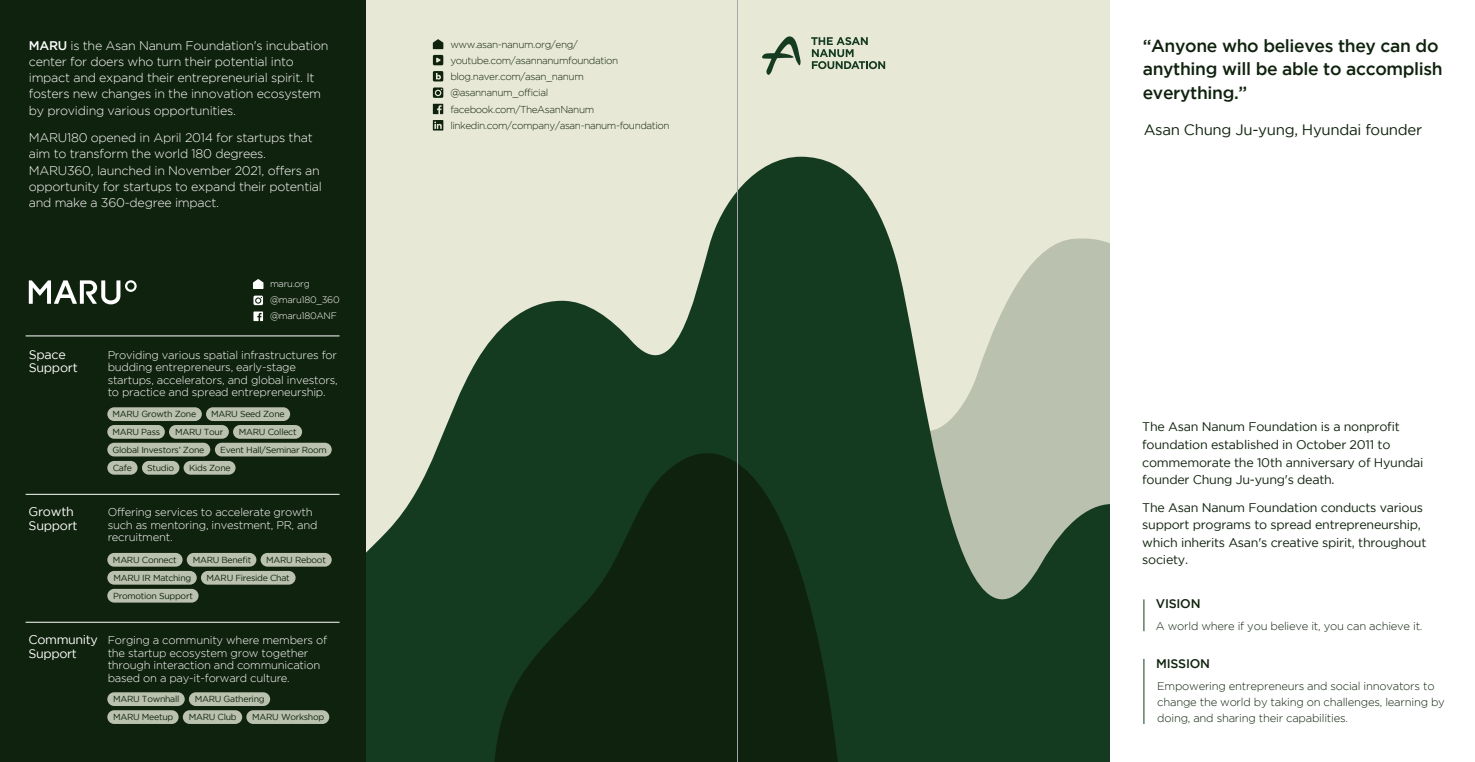
<style>
.page{position:relative;width:1475px;height:762px;background:#fff}
.page>*{position:absolute;margin:0;border:0;box-sizing:border-box;transform-origin:0 0}
.t1{font:500 17.5px/23.8px "Gotham";letter-spacing:-.02em;color:#0f220d}
.t2{font:15px "Gotham";letter-spacing:-.02em;color:#0f220d}
.t3{font:300 12.5px/16.2px "Gotham";letter-spacing:-.02em;color:#fff}
.t4{font:12.5px/17.5px "Gotham";letter-spacing:-.02em;color:#0f220d}
.t5{font:12.5px/13.8px "Gotham";letter-spacing:-.02em;color:#fff}
.t6{font:500 12.5px "Gotham";letter-spacing:-.02em;color:#0f220d}
.t7{font:300 11.25px/12.5px "Gotham";letter-spacing:-.02em;color:#fff}
.t8{font:300 11.25px/16.2px "Gotham";letter-spacing:-.02em;color:#0f220d}
.t9{font:300 10px/16.2px "Gotham";letter-spacing:-.04em;color:#0f220d}
.t10{font:300 9.38px/16.2px "Gotham";letter-spacing:-.03em;color:#fff}
.t11{font:8.75px/18px "Gotham";letter-spacing:-.03em;color:#0f220d}
.s1{font-weight:500}
</style>
<div class="page">
<div style="left:365px;top:0;width:744px;height:762px;background:#e8e8d7"></div>
<svg style="left:365px;top:157px;width:744px;height:605px;fill:#143b20"></svg>
<svg style="left:492px;top:453px;width:348px;height:309px;background:#102a13"></svg>
<hr style="left:1143px;top:659px;width:1px;height:65px;background:#143b20">
<hr style="left:1143px;top:599px;width:1px;height:32px;background:#143b20">
<div style="left:0;top:0;width:365px;height:762px;background:#0f220d"></div>
<svg style="left:762px;top:36px;width:38px;height:39px"></svg>
<svg style="left:811px;top:37px;width:74px;height:32px"></svg>
<hr style="left:737px;top:0;width:1px;height:762px;background:#a5a7a9">
<div style="left:107px;top:407px;width:95px;height:14px;background:#bac1af;border-radius:7px"></div>
<div style="left:206px;top:407px;width:84px;height:14px;background:#bac1af;border-radius:7px"></div>
<div style="left:107px;top:443px;width:103px;height:13px;background:#bac1af;border-radius:7px"></div>
<div style="left:215px;top:443px;width:117px;height:13px;background:#bac1af;border-radius:7px"></div>
<svg style="left:29px;top:280px;width:108px;height:24px"></svg>
<hr style="left:26px;top:622px;width:313px;height:1px;background:#fff">
<hr style="left:26px;top:336px;width:313px;height:1px;background:#fff">
<hr style="left:26px;top:494px;width:313px;height:1px;background:#fff">
<svg style="left:253px;top:311px;width:10px;height:10px"></svg>
<svg style="left:253px;top:279px;width:10px;height:10px"></svg>
<div style="left:253px;top:296px;width:10px;height:9px;background:#fff;border-radius:2px"></div>
<svg style="left:255px;top:297px;width:7px;height:7px"></svg>
<div style="left:169px;top:425px;width:60px;height:14px;background:#bac1af;border-radius:7px"></div>
<div style="left:233px;top:425px;width:69px;height:14px;background:#bac1af;border-radius:7px"></div>
<div style="left:107px;top:553px;width:75px;height:14px;background:#bac1af;border-radius:7px"></div>
<div style="left:107px;top:571px;width:90px;height:14px;background:#bac1af;border-radius:7px"></div>
<div style="left:107px;top:589px;width:91px;height:13px;background:#bac1af;border-radius:7px"></div>
<div style="left:201px;top:571px;width:94px;height:14px;background:#bac1af;border-radius:7px"></div>
<div style="left:187px;top:553px;width:69px;height:14px;background:#bac1af;border-radius:7px"></div>
<div style="left:260px;top:553px;width:71px;height:14px;background:#bac1af;border-radius:7px"></div>
<div style="left:107px;top:692px;width:78px;height:14px;background:#bac1af;border-radius:7px"></div>
<div style="left:189px;top:692px;width:81px;height:14px;background:#bac1af;border-radius:7px"></div>
<div style="left:107px;top:710px;width:72px;height:14px;background:#bac1af;border-radius:7px"></div>
<div style="left:183px;top:710px;width:59px;height:14px;background:#bac1af;border-radius:7px"></div>
<div style="left:246px;top:710px;width:83px;height:14px;background:#bac1af;border-radius:7px"></div>
<div style="left:107px;top:425px;width:58px;height:14px;background:#bac1af;border-radius:7px"></div>
<div style="left:183px;top:461px;width:52px;height:14px;background:#bac1af;border-radius:7px"></div>
<div style="left:107px;top:461px;width:30px;height:14px;background:#bac1af;border-radius:7px"></div>
<div style="left:142px;top:461px;width:37px;height:14px;background:#bac1af;border-radius:7px"></div>
<svg style="left:433px;top:104px;width:10px;height:10px"></svg>
<svg style="left:433px;top:39px;width:10px;height:10px"></svg>
<svg style="left:433px;top:87px;width:10px;height:11px"></svg>
<svg style="left:433px;top:55px;width:10px;height:10px"></svg>
<svg style="left:433px;top:71px;width:10px;height:10px"></svg>
<svg style="left:433px;top:120px;width:10px;height:10px"></svg>
<p class="t3" style="left:29px;top:37px;width:301px"><span class="s1">MARU</span> is the Asan Nanum Foundation's incubation center for doers who turn their potential into impact and expand their entrepreneurial spirit. It fosters new changes in the innovation ecosystem by providing various opportunities.</p>
<p class="t3" style="left:29px;top:130px;width:295px">MARU180 opened in April 2014 for startups that aim to transform the world 180 degrees.<br>MARU360, launched in November 2021, offers an opportunity for startups to expand their potential and make a 360-degree impact.</p>
<p class="t5" style="left:29px;top:347px;width:50px">Space<br>Support</p>
<p class="t10" style="left:270px;top:275px;width:71px">maru.org @maru180_360 @maru180ANF</p>
<p class="t7" style="left:108px;top:348px;width:231px">Providing various spatial infrastructures for budding entrepreneurs, early-stage startups, accelerators, and global investors, to practice and spread entrepreneurship.</p>
<p class="t11" style="left:112px;top:405px;width:85px">MARU Growth Zone</p>
<p class="t11" style="left:211px;top:405px;width:75px">MARU Seed Zone</p>
<p class="t11" style="left:112px;top:441px;width:93px">Global Investors’ Zone</p>
<p class="t11" style="left:220px;top:441px;width:108px">Event Hall/Seminar Room</p>
<p class="t11" style="left:175px;top:423px;width:50px">MARU Tour</p>
<p class="t11" style="left:239px;top:423px;width:59px">MARU Collect</p>
<p class="t11" style="left:112px;top:423px;width:49px">MARU Pass</p>
<p class="t11" style="left:113px;top:459px;width:21px">Cafe</p>
<p class="t11" style="left:147px;top:459px;width:28px">Studio</p>
<p class="t11" style="left:189px;top:459px;width:43px">Kids Zone</p>
<p class="t5" style="left:29px;top:504px;width:50px">Growth<br>Support</p>
<p class="t7" style="left:108px;top:506px;width:211px">Offering services to accelerate growth such as mentoring, investment, PR, and recruitment.</p>
<p class="t11" style="left:193px;top:551px;width:60px">MARU Benefit</p>
<p class="t11" style="left:266px;top:551px;width:61px">MARU Reboot</p>
<p class="t11" style="left:113px;top:551px;width:81px">MARU Connect<br>MARU IR Matching<br>Promotion Support</p>
<p class="t11" style="left:206px;top:569px;width:85px">MARU Fireside Chat</p>
<p class="t5" style="left:29px;top:633px;width:71px">Community<br>Support</p>
<p class="t7" style="left:108px;top:634px;width:221px">Forging a community where members of the startup ecosystem grow together through interaction and communication based on a pay-it-forward culture.</p>
<p class="t11" style="left:113px;top:690px;width:68px">MARU Townhall</p>
<p class="t11" style="left:195px;top:690px;width:71px">MARU Gathering</p>
<p class="t11" style="left:113px;top:708px;width:62px">MARU Meetup</p>
<p class="t11" style="left:189px;top:708px;width:49px">MARU Club</p>
<p class="t11" style="left:252px;top:708px;width:74px">MARU Workshop</p>
<p class="t9" style="left:450px;top:36px;width:221px">www.asan-nanum.org/eng/ youtube.com/asannanumfoundation blog.naver.com/asan_nanum @asannanum_official facebook.com/TheAsanNanum linkedin.com/company/asan-nanum-foundation</p>
<h1 class="t1" style="left:1142px;top:33px;width:301px">“Anyone who believes they can do anything will be able to accomplish everything.”</h1>
<p class="t2" style="left:1143px;top:121px;width:280px">Asan Chung Ju-yung, Hyundai founder</p>
<p class="t4" style="left:1141px;top:418px;width:283px">The Asan Nanum Foundation is a nonprofit foundation established in October 2011 to commemorate the 10th anniversary of Hyundai founder Chung Ju-yung's death.</p>
<p class="t4" style="left:1141px;top:498px;width:285px">The Asan Nanum Foundation conducts various support programs to spread entrepreneurship, which inherits Asan's creative spirit, throughout society.</p>
<p class="t6" style="left:1155px;top:597px;width:46px">VISION</p>
<p class="t8" style="left:1155px;top:617px;width:268px">A world where if you believe it, you can achieve it.</p>
<p class="t6" style="left:1155px;top:656px;width:55px">MISSION</p>
<p class="t8" style="left:1156px;top:677px;width:289px">Empowering entrepreneurs and social innovators to change the world by taking on challenges, learning by doing, and sharing their capabilities.</p>
</div>
